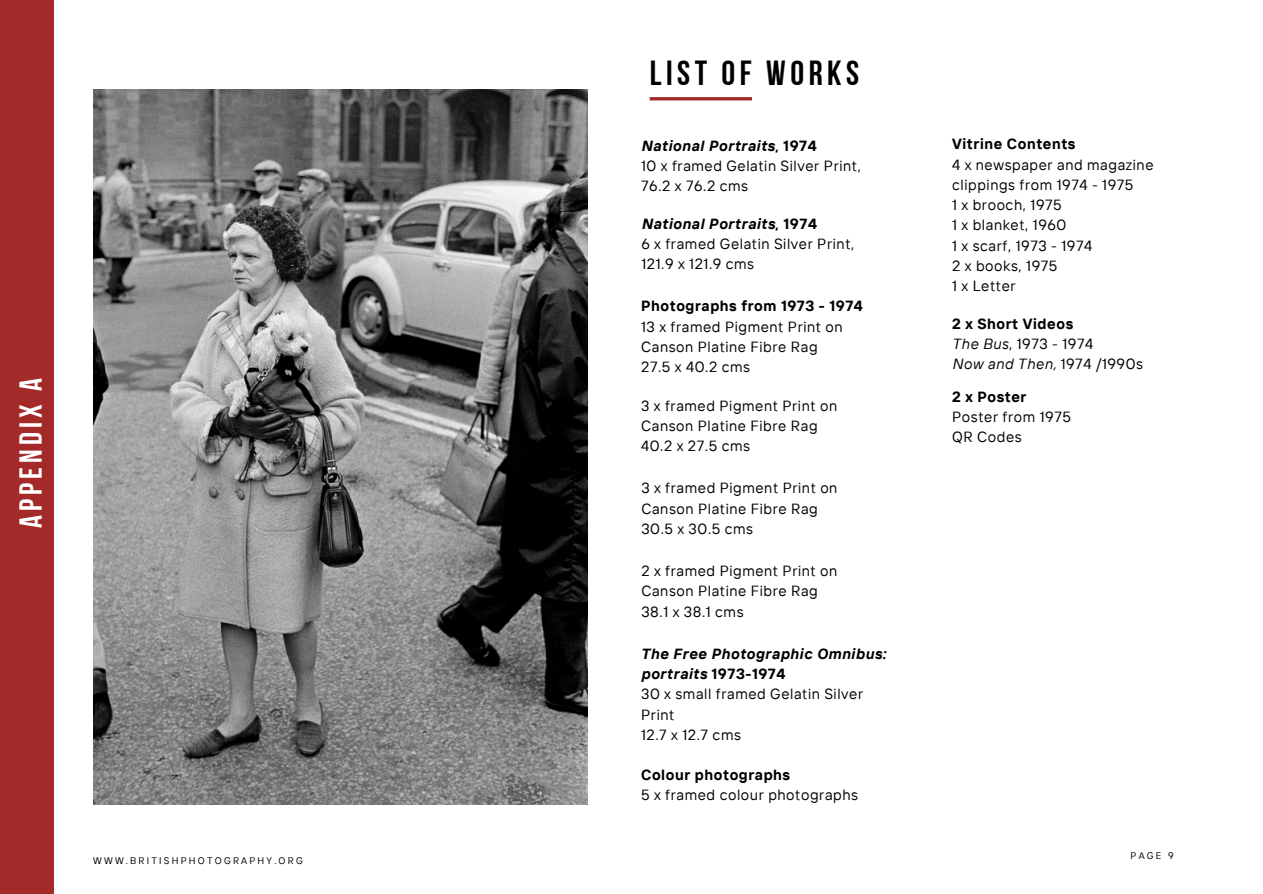
<style>
.page{position:relative;width:1263px;height:894px;background:#fff}
.page>*{position:absolute;margin:0;border:0;box-sizing:border-box;transform-origin:0 0}
.t1{font:34.8px "Bebas Neue Cyrillic";letter-spacing:.13em;color:#000001}
.t2{font:31.8px "Bebas Neue Cyrillic";letter-spacing:.13em;color:#fff}
.t3{font:14.7px/20.2px "TT Interphases";letter-spacing:.04em;color:#000001}
.t4{font:9.6px "TT Interphases";letter-spacing:.23em;color:#000001}
.s1{font-weight:700;font-style:italic}
.s2{font-weight:700}
.s3{font-style:italic}
</style>
<div class="page">
<img style="left:93px;top:89px;width:494px;height:715px">
<hr style="left:650px;top:97px;width:102px;height:3px;background:#a42a2a">
<div style="left:0;top:0;width:54px;height:893px;background:#a42a2a"></div>
<p class="t2" style="left:18px;top:528px;width:151px;rotate:-90deg">APPENDIX A</p>
<h2 class="t4" style="left:93px;top:854px;width:211px">WWW.BRITISHPHOTOGRAPHY.ORG</h2>
<h2 class="t1" style="left:650px;top:59px;width:211px">LIST OF WORKS</h2>
<p class="t3" style="left:641px;top:135px;width:221px"><span class="s1">National Portraits</span><span class="s2">, 1974<br></span>10 x framed Gelatin Silver Print,<br>76.2 x 76.2 cms</p>
<h2 class="t3" style="left:641px;top:213px;width:215px"><span class="s1">National Portraits</span><span class="s2">, 1974<br></span>6 x framed Gelatin Silver Print,<br>121.9 x 121.9 cms</h2>
<h2 class="t3" style="left:641px;top:295px;width:223px"><span class="s2">Photographs from 1973 - 1974<br></span>13 x framed Pigment Print on<br>Canson Platine Fibre Rag<br>27.5 x 40.2 cms</h2>
<h2 class="t3" style="left:641px;top:395px;width:198px">3 x framed Pigment Print on<br>Canson Platine Fibre Rag<br>40.2 x 27.5 cms</h2>
<h2 class="t3" style="left:641px;top:477px;width:198px">3 x framed Pigment Print on<br>Canson Platine Fibre Rag<br>30.5 x 30.5 cms</h2>
<h2 class="t3" style="left:641px;top:560px;width:197px">2 x framed Pigment Print on<br>Canson Platine Fibre Rag<br>38.1 x 38.1 cms</h2>
<h2 class="t3" style="left:641px;top:643px;width:246px"><span class="s1">The Free Photographic Omnibus: portraits</span> <span class="s2">1973-1974<br></span>30 x small framed Gelatin Silver<br>Print<br>12.7 x 12.7 cms</h2>
<p class="t3" style="left:641px;top:764px;width:218px"><span class="s2">Colour photographs<br></span>5 x framed colour photographs</p>
<h2 class="t3" style="left:952px;top:134px;width:203px"><span class="s2">Vitrine Contents<br></span>4 x newspaper and magazine clippings from 1974 - 1975<br>1 x brooch, 1975<br>1 x blanket, 1960<br>1 x scarf, 1973 - 1974<br>2 x books, 1975<br>1 x Letter</h2>
<h1 class="t3" style="left:952px;top:313px;width:192px"><span class="s2">2 x Short Videos<br></span><span class="s3">The Bus</span>, 1973 - 1974<br><span class="s3">Now and Then,</span> 1974 /1990s</h1>
<h2 class="t3" style="left:952px;top:386px;width:120px"><span class="s2">2 x Poster<br></span>Poster from 1975<br>QR Codes</h2>
<h2 class="t4" style="left:1131px;top:848px;width:45px">PAGE 9</h2>
</div>
